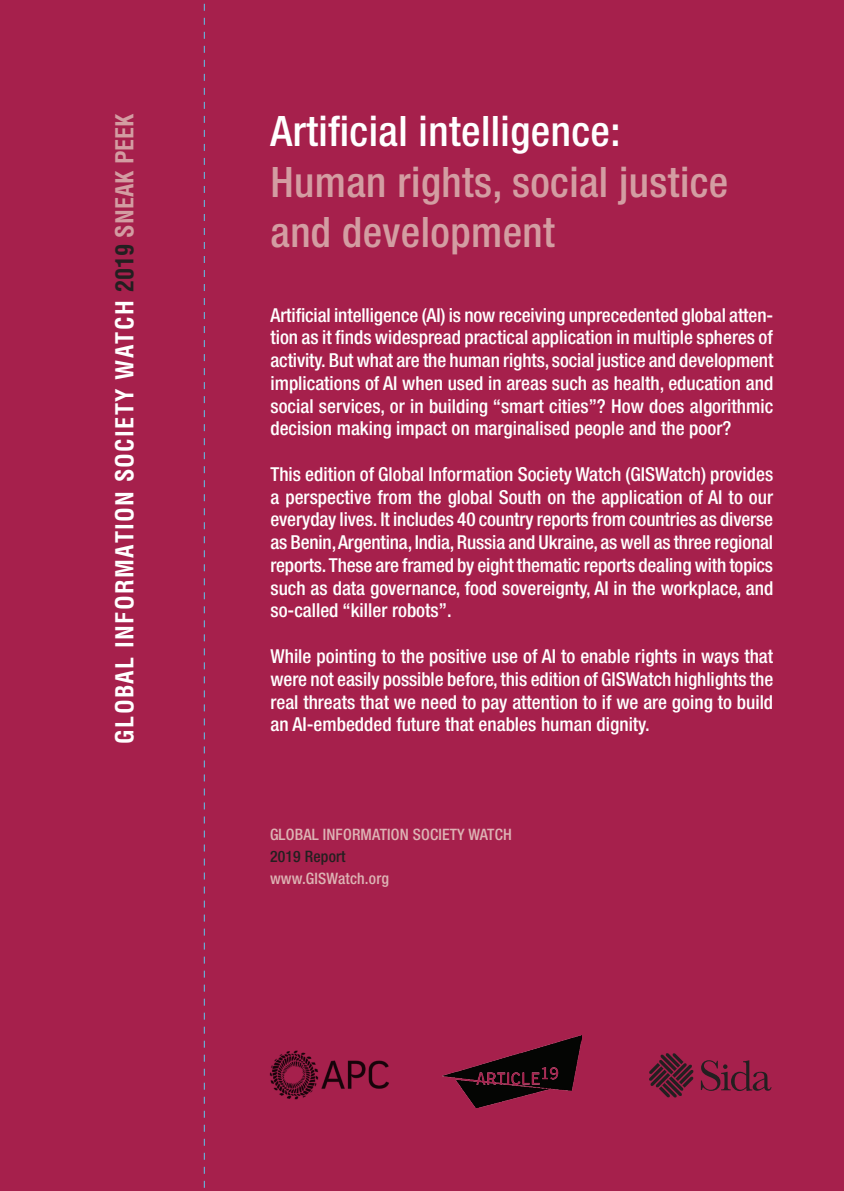
<style>
.page{position:relative;width:844px;height:1191px;background:#fff}
.page>*{position:absolute;margin:0;border:0;box-sizing:border-box;transform-origin:0 0}
.t1{font:500 condensed 42px/50.4px "Helvetica Neue";letter-spacing:.01em;color:#d39da2}
.t2{font:500 condensed 42px "Helvetica Neue";letter-spacing:.01em;color:#fff}
.t3{font:700 condensed 24.15px "Helvetica";letter-spacing:.055em;color:#fff}
.t4{font:500 condensed 19.25px/22.8px "Helvetica Neue";color:#fff;text-align:justify}
.t5{font:500 condensed 15.75px "Helvetica Neue";letter-spacing:.01em;color:#ddb3b4}
.t6{font:500 condensed 15.75px "Helvetica Neue";letter-spacing:.01em;color:#231f20}
.s1{color:#231f20}
.s2{color:#d39da2}
</style>
<div class="page">
<div style="left:0;top:0;width:843px;height:1191px;background:#a6204c"></div>
<img style="left:269px;top:1050px;width:120px;height:50px">
<svg style="left:204px;top:3px;width:1px;height:1185px"></svg>
<svg style="left:649px;top:1053px;width:44px;height:44px"></svg>
<svg style="left:700px;top:1060px;width:71px;height:31px"></svg>
<img style="left:442px;top:1035px;width:139px;height:72px">
<p class="t3" style="left:110px;top:744px;width:632px;rotate:-90deg">GLOBAL INFORMATION SOCIETY WATCH <span class="s1">2019</span> <span class="s2">SNEAK PEEK</span></p>
<h1 class="t2" style="left:270px;top:106px;width:351px">Artificial intelligence:</h1>
<h1 class="t1" style="left:270px;top:156px;width:459px">Human rights, social justice and development</h1>
<p class="t4" style="left:270px;top:303px;width:504px">Artificial intelligence (AI) is now receiving unprecedented global atten&shy;tion as it finds widespread practical application in multiple spheres of activity. But what are the human rights, social justice and development implications of AI when used in areas such as health, education and social services, or in building “smart cities”? How does algorithmic decision making impact on marginalised people and the poor?</p>
<p class="t4" style="left:270px;top:462px;width:504px">This edition of Global Information Society Watch (GISWatch) provides a perspective from the global South on the application of AI to our everyday lives. It includes 40 country reports from countries as diverse as Benin, Argentina, India, Russia and Ukraine, as well as three regional reports. These are framed by eight thematic reports dealing with topics such as data governance, food sovereignty, AI in the workplace, and so-called “killer robots”.</p>
<p class="t4" style="left:270px;top:644px;width:504px">While pointing to the positive use of AI to enable rights in ways that were not easily possible before, this edition of GISWatch highlights the real threats that we need to pay attention to if we are going to build an AI-embedded future that enables human dignity.</p>
<p class="t5" style="left:270px;top:825px;width:243px">GLOBAL INFORMATION SOCIETY WATCH</p>
<p class="t6" style="left:270px;top:846px;width:77px">2019 Report</p>
<p class="t5" style="left:270px;top:868px;width:120px">www.GISWatch.org</p>
</div>
